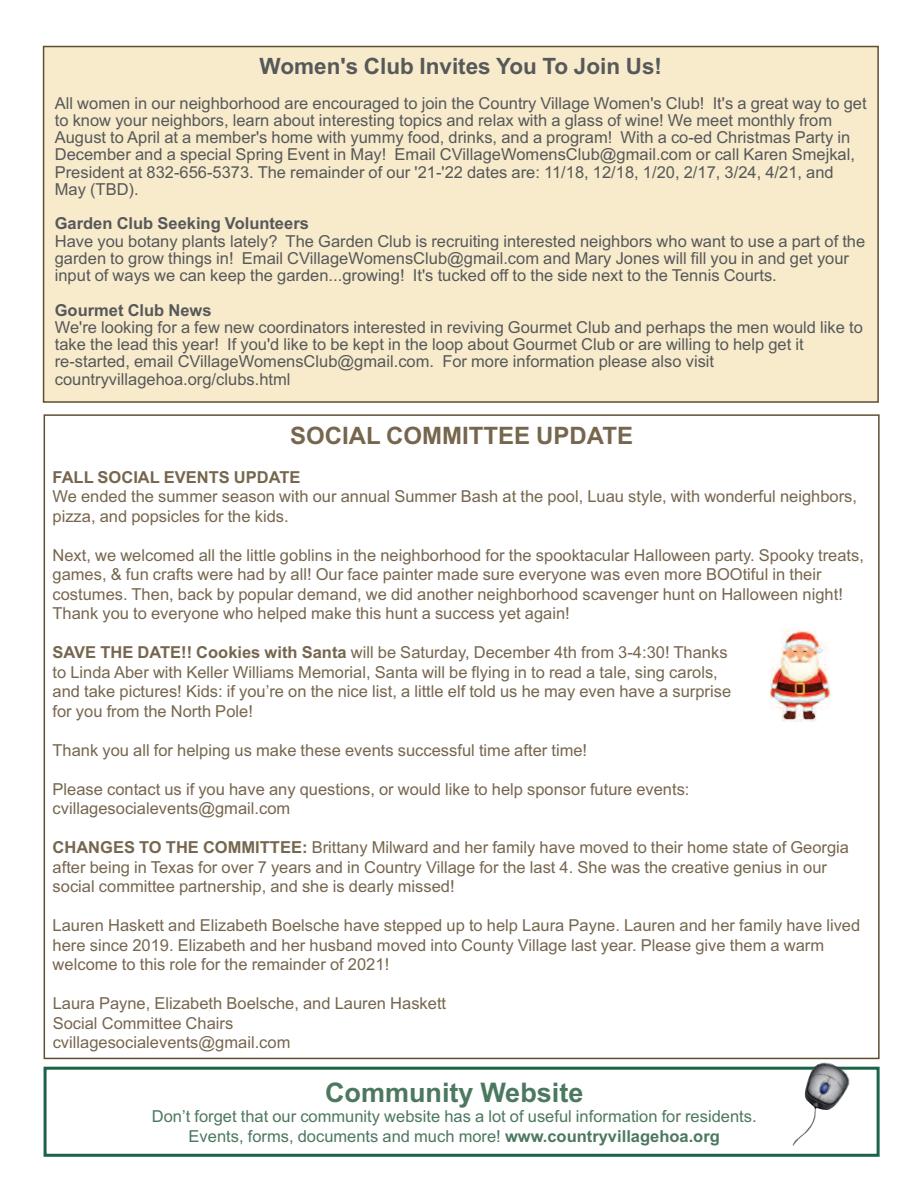
<style>
.page{position:relative;width:918px;height:1188px;background:#fff}
.page>*{position:absolute;margin:0;border:0;box-sizing:border-box;transform-origin:0 0}
.t1{font:700 27px "Arial";color:#4c7860}
.t2{font:700 24px "Arial";color:#76664e}
.t3{font:700 22.5px "Arial";color:#57585a}
.t4{font:16.5px/19.5px "Arial";color:#76664e}
.t5{font:16.5px/17.2px "Arial";color:#57585a}
.t6{font:16.5px/20.2px "Arial";color:#4c7860;text-align:center}
.t7{font:700 16.5px "Arial";color:#57585a}
.t8{font:700 16.5px "Arial";color:#76664e}
.s1{font-weight:700}
</style>
<div class="page">
<div style="left:44px;top:1067px;width:836px;height:90px;border:3px solid #1a6346"></div>
<img style="left:792px;top:1059px;width:60px;height:87px">
<div style="left:44px;top:47px;width:833px;height:354px;background:#f7ebcb"></div>
<div style="left:43px;top:46px;width:836px;height:357px;border:2px solid #5e4f32"></div>
<img style="left:770px;top:629px;width:60px;height:93px">
<h3 class="t3" style="left:260px;top:53px;width:404px">Women's Club Invites You To Join Us!</h3>
<p class="t5" style="left:55px;top:94px;width:813px">All women in our neighborhood are encouraged to join the Country Village Women's Club! It's a great way to get to know your neighbors, learn about interesting topics and relax with a glass of wine! We meet monthly from August to April at a member's home with yummy food, drinks, and a program! With a co-ed Christmas Party in December and a special Spring Event in May! Email CVillageWomensClub@gmail.com or call Karen Smejkal, President at 832-656-5373. The remainder of our '21-'22 dates are: 11/18, 12/18, 1/20, 2/17, 3/24, 4/21, and May (TBD).</p>
<p class="t7" style="left:55px;top:214px;width:256px">Garden Club Seeking Volunteers</p>
<p class="t5" style="left:55px;top:232px;width:812px">Have you botany plants lately? The Garden Club is recruiting interested neighbors who want to use a part of the garden to grow things in! Email CVillageWomensClub@gmail.com and Mary Jones will fill you in and get your input of ways we can keep the garden...growing! It's tucked off to the side next to the Tennis Courts.</p>
<p class="t7" style="left:55px;top:300px;width:158px">Gourmet Club News</p>
<p class="t5" style="left:55px;top:319px;width:810px">We're looking for a few new coordinators interested in reviving Gourmet Club and perhaps the men would like to take the lead this year! If you'd like to be kept in the loop about Gourmet Club or are willing to help get it re-started, email CVillageWomensClub@gmail.com. For more information please also visit countryvillagehoa.org/clubs.html</p>
<h2 class="t2" style="left:290px;top:422px;width:345px">SOCIAL COMMITTEE UPDATE</h2>
<p class="t8" style="left:53px;top:468px;width:249px">FALL SOCIAL EVENTS UPDATE</p>
<p class="t4" style="left:53px;top:487px;width:806px">We ended the summer season with our annual Summer Bash at the pool, Luau style, with wonderful neighbors, pizza, and popsicles for the kids.</p>
<p class="t4" style="left:53px;top:545px;width:813px">Next, we welcomed all the little goblins in the neighborhood for the spooktacular Halloween party. Spooky treats, games, &amp; fun crafts were had by all! Our face painter made sure everyone was even more BOOtiful in their costumes. Then, back by popular demand, we did another neighborhood scavenger hunt on Halloween night!<br>Thank you to everyone who helped make this hunt a success yet again!</p>
<p class="t4" style="left:53px;top:643px;width:680px"><span class="s1">SAVE THE DATE!! Cookies with Santa</span> will be Saturday, December 4th from 3-4:30! Thanks to Linda Aber with Keller Williams Memorial, Santa will be flying in to read a tale, sing carols, and take pictures! Kids: if you’re on the nice list, a little elf told us he may even have a surprise for you from the North Pole!</p>
<p class="t4" style="left:53px;top:740px;width:536px">Thank you all for helping us make these events successful time after time!</p>
<p class="t4" style="left:53px;top:779px;width:639px">Please contact us if you have any questions, or would like to help sponsor future events: cvillagesocialevents@gmail.com</p>
<p class="t4" style="left:53px;top:838px;width:798px"><span class="s1">CHANGES TO THE COMMITTEE:</span> Brittany Milward and her family have moved to their home state of Georgia after being in Texas for over 7 years and in Country Village for the last 4. She was the creative genius in our social committee partnership, and she is dearly missed!</p>
<p class="t4" style="left:53px;top:916px;width:809px">Lauren Haskett and Elizabeth Boelsche have stepped up to help Laura Payne. Lauren and her family have lived here since 2019. Elizabeth and her husband moved into County Village last year. Please give them a warm welcome to this role for the remainder of 2021!</p>
<p class="t4" style="left:53px;top:994px;width:395px">Laura Payne, Elizabeth Boelsche, and Lauren Haskett<br>Social Committee Chairs cvillagesocialevents@gmail.com</p>
<h1 class="t1" style="left:325px;top:1077px;width:260px">Community Website</h1>
<p class="t6" style="left:152px;top:1106px;width:606px">Don’t forget that our community website has a lot of useful information for residents.<br>Events, forms, documents and much more! <span class="s1">www.countryvillagehoa.org</span></p>
</div>
